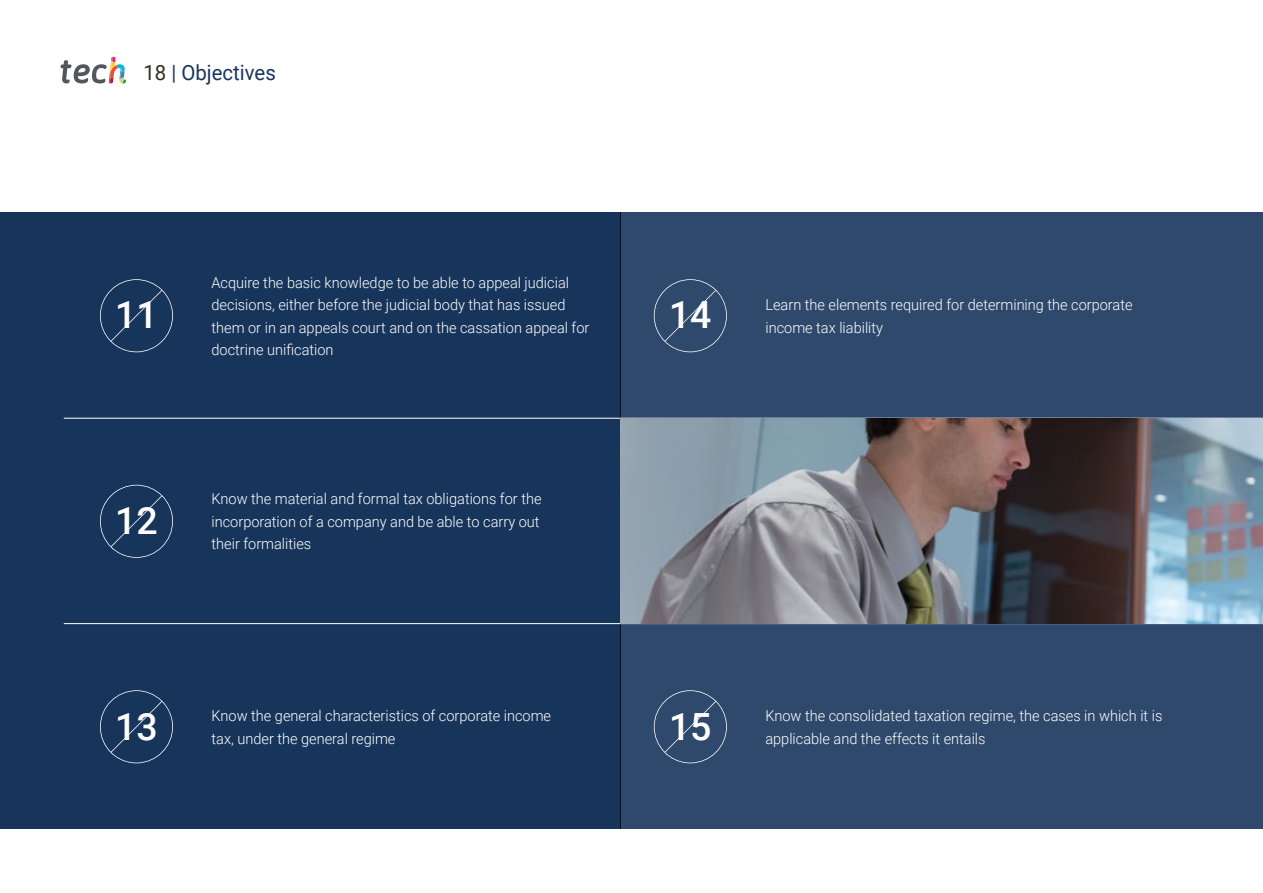
<style>
.page{position:relative;width:1263px;height:893px;background:#fff}
.page>*{position:absolute;margin:0;border:0;box-sizing:border-box;transform-origin:0 0}
.t1{font:500 37.5px "Roboto";color:#fff}
.t2{font:21px "Roboto";color:#1a355c}
.t3{font:300 15px/22.5px "Roboto";color:#fff}
.s1{color:#312e20}
</style>
<div class="page">
<svg style="left:61px;top:57px;width:65px;height:27px"></svg>
<div style="left:0;top:213px;width:621px;height:616px;background:#17355b"></div>
<div style="left:621px;top:213px;width:642px;height:616px;background:#2e496b"></div>
<svg style="left:100px;top:279px;width:73px;height:73px"></svg>
<svg style="left:100px;top:690px;width:73px;height:73px"></svg>
<svg style="left:100px;top:485px;width:73px;height:73px"></svg>
<svg style="left:654px;top:279px;width:73px;height:73px"></svg>
<svg style="left:654px;top:690px;width:73px;height:73px"></svg>
<hr style="left:64px;top:418px;width:1199px;height:1px;background:#fff">
<hr style="left:64px;top:623px;width:1199px;height:1px;background:#fff">
<img style="left:621px;top:418px;width:642px;height:205px">
<h2 class="t2" style="left:144px;top:57px;width:134px"><span class="s1">18</span> | Objectives</h2>
<h1 class="t1" style="left:115px;top:289px;width:44px">11</h1>
<h1 class="t1" style="left:115px;top:494px;width:44px">12</h1>
<p class="t3" style="left:212px;top:270px;width:379px">Acquire the basic knowledge to be able to appeal judicial decisions, either before the judicial body that has issued them or in an appeals court and on the cassation appeal for doctrine unification</p>
<p class="t3" style="left:212px;top:487px;width:331px">Know the material and formal tax obligations for the incorporation of a company and be able to carry out their formalities</p>
<h1 class="t1" style="left:115px;top:700px;width:44px">13</h1>
<p class="t3" style="left:212px;top:704px;width:341px">Know the general characteristics of corporate income tax, under the general regime</p>
<h1 class="t1" style="left:669px;top:289px;width:44px">14</h1>
<p class="t3" style="left:765px;top:293px;width:369px">Learn the elements required for determining the corporate income tax liability</p>
<h1 class="t1" style="left:669px;top:700px;width:44px">15</h1>
<p class="t3" style="left:765px;top:704px;width:398px">Know the consolidated taxation regime, the cases in which it is applicable and the effects it entails</p>
</div>
